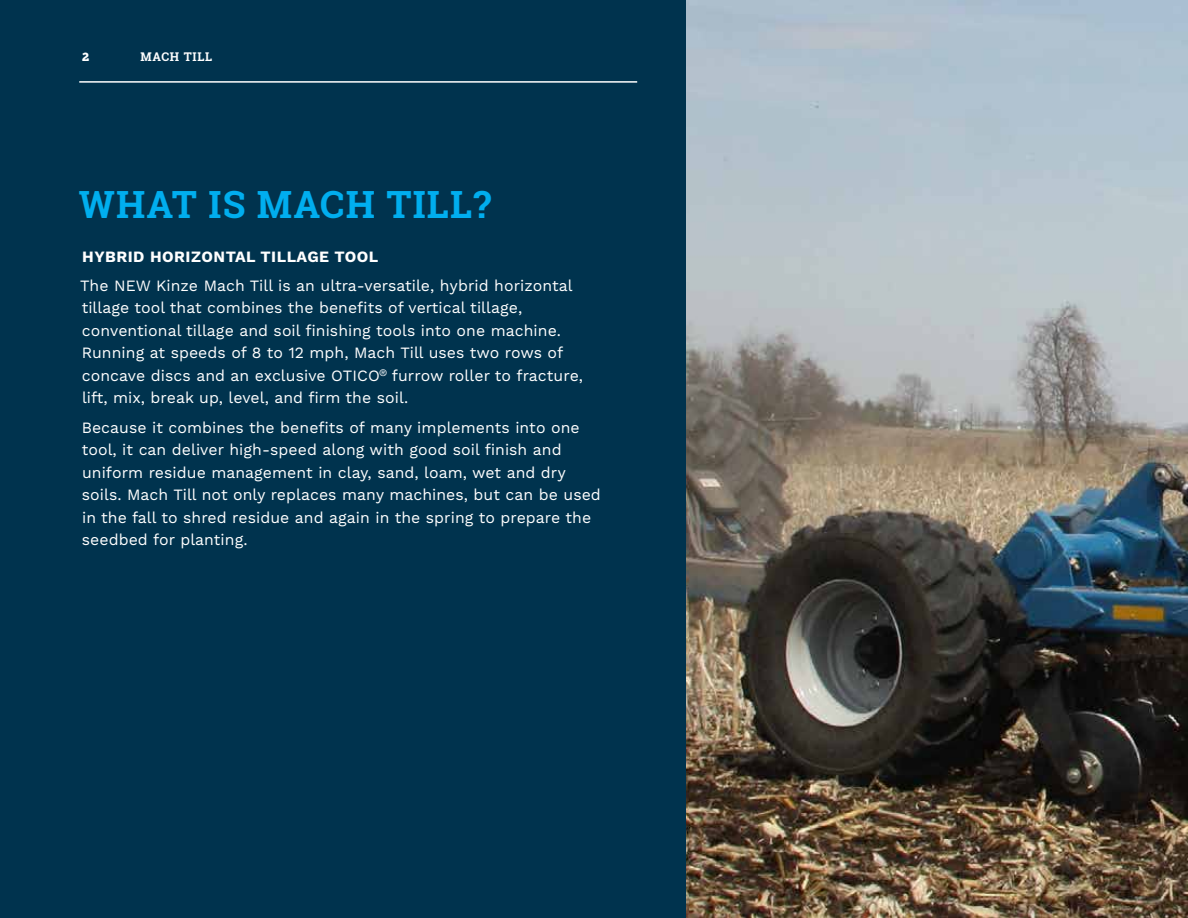
<style>
.page{position:relative;width:1188px;height:918px;background:#fff}
.page>*{position:absolute;margin:0;border:0;box-sizing:border-box;transform-origin:0 0}
.t1{font:700 37.5px "Roboto Slab";letter-spacing:.03em;color:#00aeef}
.t2{font:15.75px/22.5px "Work Sans";letter-spacing:.005em;color:#fff}
.t3{font:700 15.75px "Work Sans";letter-spacing:.03em;color:#fff}
.t4{font:700 12px "Roboto Slab";letter-spacing:.06em;color:#fff}
.t5{font:12px "Chunk Five Ex";color:#fff}
</style>
<div class="page">
<img style="left:686px;top:0;width:502px;height:918px">
<div style="left:0;top:0;width:686px;height:918px;background:#00334e"></div>
<hr style="left:79px;top:81px;width:558px;height:2px;background:#fff">
<p class="t5" style="left:82px;top:48px;width:9px">2</p>
<p class="t4" style="left:140px;top:49px;width:73px">MACH TILL</p>
<p class="t4" style="left:143px;top:57px;width:62px">Mach Till</p>
<h1 class="t1" style="left:79px;top:179px;width:414px">WHAT IS MACH TILL?</h1>
<p class="t3" style="left:82px;top:247px;width:298px">HYBRID HORIZONTAL TILLAGE TOOL</p>
<p class="t2" style="left:80px;top:275px;width:504px">The NEW Kinze Mach Till is an ultra-versatile, hybrid horizontal tillage tool that combines the benefits of vertical tillage, conventional tillage and soil finishing tools into one machine.<br>Running at speeds of 8 to 12 mph, Mach Till uses two rows of concave discs and an exclusive OTICO<sup>®</sup> furrow roller to fracture, lift, mix, break up, level, and firm the soil.</p>
<p class="t2" style="left:82px;top:417px;width:521px">Because it combines the benefits of many implements into one tool, it can deliver high-speed along with good soil finish and uniform residue management in clay, sand, loam, wet and dry soils. Mach Till not only replaces many machines, but can be used in the fall to shred residue and again in the spring to prepare the seedbed for planting.</p>
</div>
